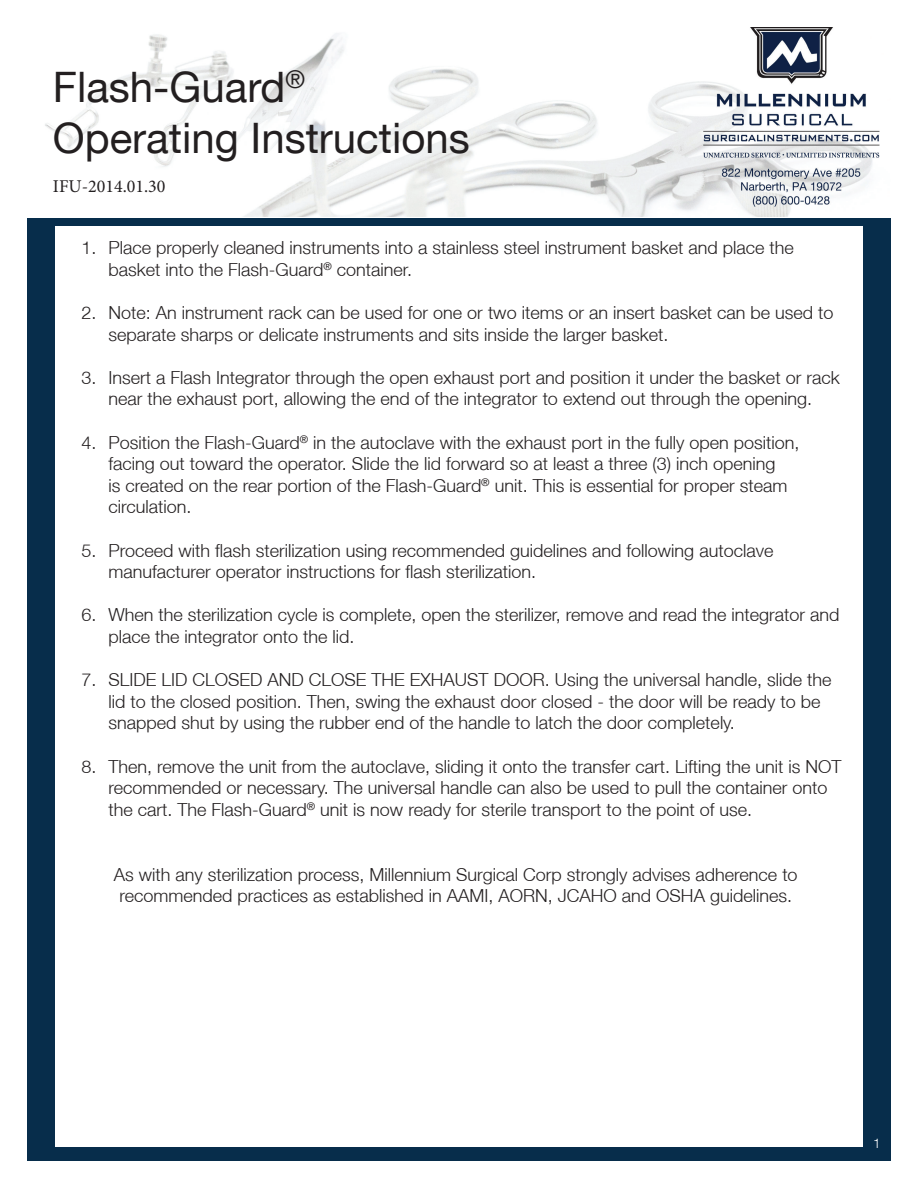
<style>
.page{position:relative;width:918px;height:1188px;background:#fff}
.page>*{position:absolute;margin:0;border:0;box-sizing:border-box;transform-origin:0 0}
.t1{font:42px/51px "Helvetica Neue LT";color:#231f20}
.t2{font:300 18px/21.6px "Helvetica Neue LT";color:#231f20}
.t3{font:18px "Minion Pro";color:#231f20}
.t4{font:300 13.5px "Helvetica Neue LT";color:#fff}
</style>
<div class="page">
<div style="left:27px;top:218px;width:864px;height:943px;background:#072d4b"></div>
<div style="left:55px;top:227px;width:808px;height:920px;background:#fff"></div>
<img style="left:45px;top:27px;width:835px;height:190px">
<h1 class="t1" style="left:53px;top:61px;width:418px">Flash-Guard<sup>®<br></sup>Operating Instructions</h1>
<p class="t3" style="left:53px;top:175px;width:114px">IFU-2014.01.30</p>
<p class="t2" style="left:109px;top:237px;width:687px;text-indent:-27px">1. Place properly cleaned instruments into a stainless steel instrument basket and place the basket into the Flash-Guard<sup>®</sup> container.</p>
<p class="t2" style="left:109px;top:301px;width:726px;text-indent:-27px">2. Note: An instrument rack can be used for one or two items or an insert basket can be used to separate sharps or delicate instruments and sits inside the larger basket.</p>
<p class="t2" style="left:82px;top:366px;width:760px;text-align:center">3. Insert a Flash Integrator through the open exhaust port and position it under the basket or rack near the exhaust port, allowing the end of the integrator to extend out through the opening.</p>
<p class="t2" style="left:109px;top:431px;width:692px;text-indent:-27px">4. Position the Flash-Guard<sup>®</sup> in the autoclave with the exhaust port in the fully open position, facing out toward the operator. Slide the lid forward so at least a three (3) inch opening<br>is created on the rear portion of the Flash-Guard<sup>®</sup> unit. This is essential for proper steam circulation.</p>
<p class="t2" style="left:109px;top:539px;width:666px;text-indent:-27px">5. Proceed with flash sterilization using recommended guidelines and following autoclave manufacturer operator instructions for flash sterilization.</p>
<p class="t2" style="left:109px;top:604px;width:732px;text-indent:-27px">6. When the sterilization cycle is complete, open the sterilizer, remove and read the integrator and place the integrator onto the lid.</p>
<p class="t2" style="left:109px;top:669px;width:724px;text-indent:-27px">7. SLIDE LID CLOSED AND CLOSE THE EXHAUST DOOR. Using the universal handle, slide the lid to the closed position. Then, swing the exhaust door closed - the door will be ready to be snapped shut by using the rubber end of the handle to latch the door completely.</p>
<p class="t2" style="left:109px;top:755px;width:734px;text-indent:-27px">8. Then, remove the unit from the autoclave, sliding it onto the transfer cart. Lifting the unit is NOT recommended or necessary. The universal handle can also be used to pull the container onto the cart. The Flash-Guard<sup>®</sup> unit is now ready for sterile transport to the point of use.</p>
<p class="t2" style="left:114px;top:863px;width:685px;text-align:center">As with any sterilization process, Millennium Surgical Corp strongly advises adherence to recommended practices as established in AAMI, AORN, JCAHO and OSHA guidelines.</p>
<p class="t4" style="left:873px;top:1135px;width:9px">1</p>
</div>
